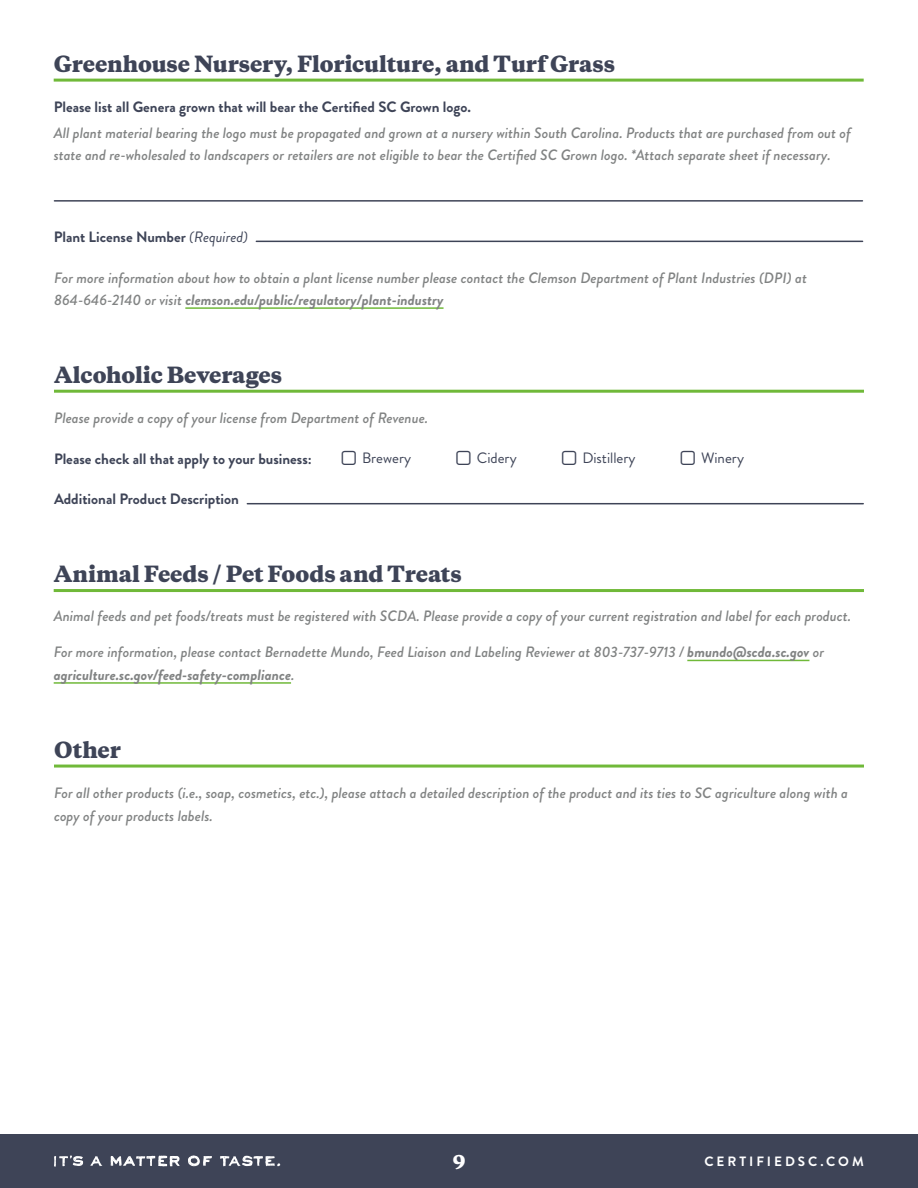
<style>
.page{position:relative;width:918px;height:1188px;background:#fff}
.page>*{position:absolute;margin:0;border:0;box-sizing:border-box;transform-origin:0 0}
.t1{font:800 21px "Copernicus";letter-spacing:-.005em;color:#3e4457}
.t2{font:800 18px "Copernicus";color:#fff}
.t3{font:italic 500 15px/22.5px "Brandon Grotesque";color:#818383}
.t4{font:700 15px "Brandon Grotesque";color:#3e4457}
.t5{font:15px "Brandon Grotesque";color:#3e4457}
.t6{font:700 13.5px "Brandon Grotesque";letter-spacing:.22em;color:#fff}
.s1{font-weight:400;font-style:italic}
.s2{font-weight:700}
</style>
<div class="page">
<div style="left:0;top:1134px;width:918px;height:54px;background:#3e4457"></div>
<svg style="left:188px;top:1156px;width:24px;height:10px"></svg>
<svg style="left:111px;top:1156px;width:69px;height:11px"></svg>
<svg style="left:90px;top:1156px;width:12px;height:10px"></svg>
<svg style="left:220px;top:1156px;width:60px;height:10px"></svg>
<svg style="left:54px;top:1155px;width:29px;height:12px"></svg>
<hr style="left:54px;top:390px;width:810px;height:3px;background:#70b939">
<hr style="left:247px;top:503px;width:616px;height:1px;background:#3e4457">
<hr style="left:54px;top:589px;width:810px;height:3px;background:#70b939">
<hr style="left:687px;top:660px;width:122px;height:1px;background:#70b939">
<hr style="left:54px;top:682px;width:237px;height:2px;background:#70b939">
<hr style="left:54px;top:765px;width:810px;height:3px;background:#70b939">
<hr style="left:54px;top:79px;width:810px;height:3px;background:#70b939">
<hr style="left:256px;top:241px;width:607px;height:1px;background:#3e4457">
<hr style="left:54px;top:200px;width:808px;height:2px;background:#3e4457">
<hr style="left:185px;top:307px;width:259px;height:2px;background:#70b939">
<h1 class="t1" style="left:54px;top:50px;width:563px">Greenhouse Nursery, Floriculture, and Turf Grass</h1>
<p class="t4" style="left:54px;top:97px;width:419px">Please list all Genera grown that will bear the Certified SC Grown logo.</p>
<p class="t3" style="left:54px;top:122px;width:799px">All plant material bearing the logo must be propagated and grown at a nursery within South Carolina. Products that are purchased from out of state and re-wholesaled to landscapers or retailers are not eligible to bear the Certified SC Grown logo. *Attach separate sheet if necessary.</p>
<p class="t4" style="left:54px;top:226px;width:196px">Plant License Number <span class="s1">(Required)</span></p>
<p class="t3" style="left:54px;top:266px;width:754px">For more information about how to obtain a plant license number please contact the Clemson Department of Plant Industries (DPI) at<br>864-646-2140 or visit <span class="s2">clemson.edu/public/regulatory/plant-industry</span></p>
<h1 class="t1" style="left:54px;top:361px;width:230px">Alcoholic Beverages</h1>
<p class="t3" style="left:54px;top:407px;width:376px">Please provide a copy of your license from Department of Revenue.</p>
<p class="t5" style="left:362px;top:448px;width:51px">Brewery</p>
<p class="t5" style="left:477px;top:448px;width:41px">Cidery</p>
<p class="t5" style="left:582px;top:448px;width:55px">Distillery</p>
<p class="t5" style="left:701px;top:448px;width:44px">Winery</p>
<p class="t4" style="left:54px;top:489px;width:187px">Additional Product Description</p>
<p class="t4" style="left:54px;top:448px;width:259px">Please check all that apply to your business:</p>
<h1 class="t1" style="left:54px;top:560px;width:410px">Animal Feeds / Pet Foods and Treats</h1>
<p class="t3" style="left:54px;top:605px;width:799px">Animal feeds and pet foods/treats must be registered with SCDA. Please provide a copy of your current registration and label for each product.</p>
<p class="t3" style="left:54px;top:641px;width:772px">For more information, please contact Bernadette Mundo, Feed Liaison and Labeling Reviewer at 803-737-9713 / <span class="s2">bmundo@scda.sc.gov</span> or <span class="s2">agriculture.sc.gov/feed-safety-compliance</span>.</p>
<h1 class="t1" style="left:54px;top:736px;width:68px">Other</h1>
<p class="t3" style="left:54px;top:782px;width:796px">For all other products (i.e., soap, cosmetics, etc.), please attach a detailed description of the product and its ties to SC agriculture along with a copy of your products labels.</p>
<p class="t2" style="left:453px;top:1150px;width:14px">9</p>
<p class="t6" style="left:704px;top:1152px;width:161px">CERTIFIEDSC.COM</p>
</div>
